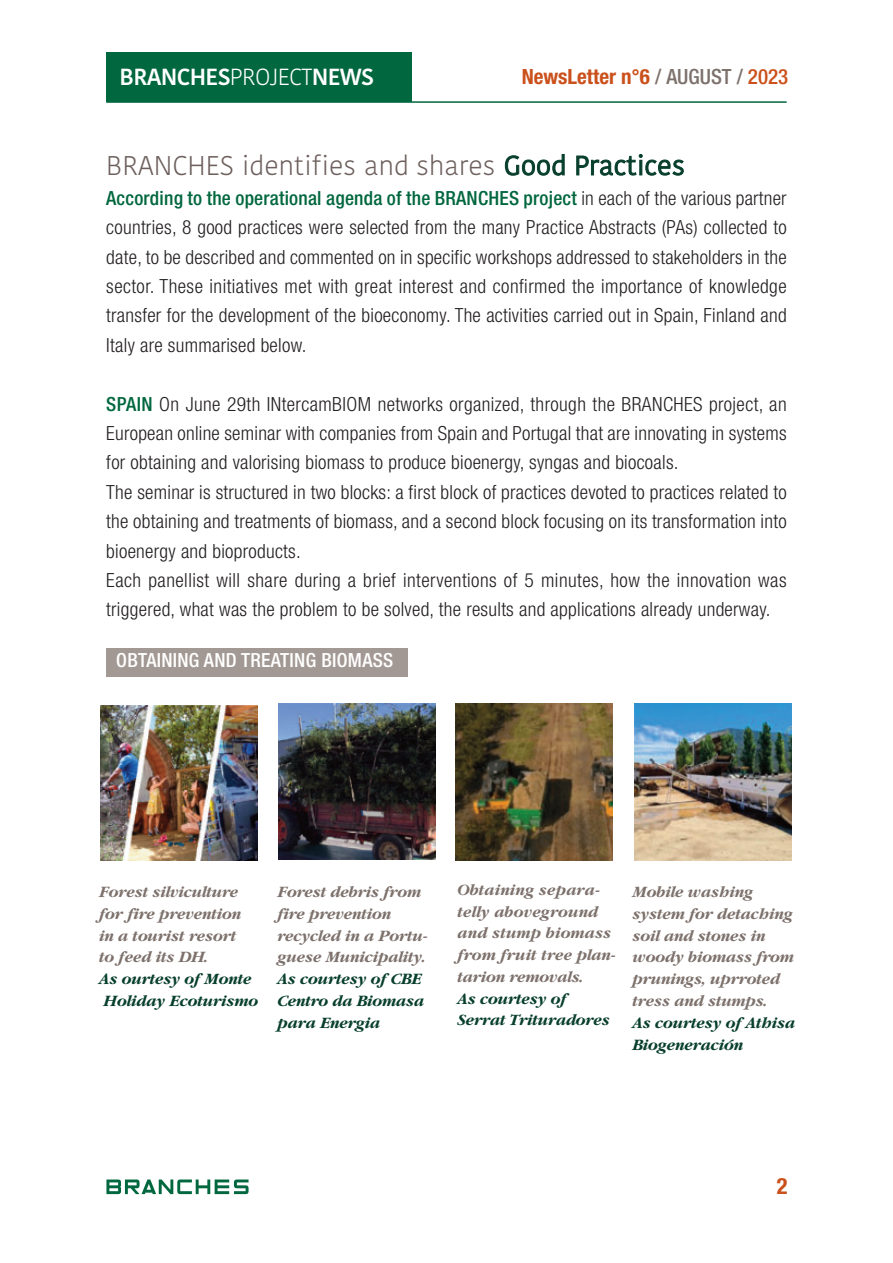
<style>
.page{position:relative;width:893px;height:1263px;background:#fff}
.page>*{position:absolute;margin:0;border:0;box-sizing:border-box;transform-origin:0 0}
.t1{font:300 27px "Kohinoor Bangla";color:#6d605d}
.t2{font:600 23.25px "Kohinoor Bangla";letter-spacing:-.03em;color:#fff}
.t3{font:700 condensed 22.5px "Helvetica Neue";color:#cb511c}
.t4{font:700 condensed 21px "Helvetica Neue";color:#cb511c}
.t5{font:300 condensed 19.5px/29.4px "Helvetica Neue";letter-spacing:.015em;color:#231f20;text-align:justify}
.t6{font:500 condensed 19.5px "Helvetica Neue";letter-spacing:.015em;color:#fff}
.t7{font:italic 700 16.5px/21.8px "Garamond";letter-spacing:-.015em;color:#7d716c}
.t8{font:italic 700 16.5px/21.8px "Garamond";letter-spacing:-.015em;color:#083f2c}
.s1{font-weight:300}
.s2{font-weight:500;color:#7d716c}
.s3{font-weight:500}
.s4{font-weight:400;color:#083f2c}
.s5{font-weight:500;color:#00673e}
</style>
<div class="page">
<svg style="left:106px;top:1179px;width:143px;height:15px"></svg>
<hr style="left:106px;top:101px;width:681px;height:2px;background:#00673e">
<div style="left:106px;top:53px;width:305px;height:49px;background:#00673e"></div>
<img style="left:100px;top:705px;width:158px;height:156px">
<img style="left:278px;top:704px;width:158px;height:156px">
<img style="left:456px;top:704px;width:157px;height:157px">
<img style="left:634px;top:704px;width:158px;height:157px">
<div style="left:106px;top:648px;width:301px;height:28px;background:#a39994"></div>
<p class="t2" style="left:119px;top:63px;width:256px">BRANCHES<span class="s1">PROJECT</span>NEWS</p>
<p class="t4" style="left:522px;top:69px;width:268px">NewsLetter n°6 <span class="s2">/ AUGUST /</span> <span class="s3">2023</span></p>
<h1 class="t1" style="left:106px;top:150px;width:580px">BRANCHES identifies and shares <span class="s4">Good Practices</span></h1>
<p class="t5" style="left:106px;top:185px;width:682px"><span class="s5">According to the operational agenda of the BRANCHES project</span> in each of the various partner countries, 8 good practices were selected from the many Practice Abstracts (PAs) collected to date, to be described and commented on in specific workshops addressed to stakeholders in the sector. These initiatives met with great interest and confirmed the importance of knowledge transfer for the development of the bioeconomy. The activities carried out in Spain, Finland and Italy are summarised below.</p>
<p class="t5" style="left:106px;top:391px;width:682px;text-align:left"><span class="s5">SPAIN</span> On June 29th INtercamBIOM networks organized, through the BRANCHES project, an European online seminar with companies from Spain and Portugal that are innovating in systems for obtaining and valorising biomass to produce bioenergy, syngas and biocoals.<br>The seminar is structured in two blocks: a first block of practices devoted to practices related to the obtaining and treatments of biomass, and a second block focusing on its transformation into bioenergy and bioproducts.<br>Each panellist will share during a brief interventions of 5 minutes, how the innovation was triggered, what was the problem to be solved, the results and applications already underway.</p>
<p class="t6" style="left:116px;top:653px;width:278px">OBTAINING AND TREATING BIOMASS</p>
<p class="t7" style="left:100px;top:880px;width:144px">Forest silviculture for fire prevention in a tourist resort to feed its DH.</p>
<p class="t8" style="left:100px;top:968px;width:161px">As ourtesy of Monte<br>Holiday Ecoturismo</p>
<p class="t7" style="left:278px;top:880px;width:152px">Forest debris from fire prevention recycled in a Portu&shy;guese Municipality.</p>
<p class="t8" style="left:278px;top:968px;width:148px">As courtesy of CBE<br>Centro da Biomasa para Energia</p>
<p class="t7" style="left:459px;top:878px;width:160px">Obtaining separa&shy;telly aboveground and stump biomass from fruit tree plan&shy;tarion removals.</p>
<p class="t8" style="left:459px;top:987px;width:154px">As courtesy of<br>Serrat Trituradores</p>
<p class="t7" style="left:634px;top:880px;width:163px">Mobile washing system for detaching soil and stones in woody biomass from prunings, uprroted tress and stumps.</p>
<p class="t8" style="left:634px;top:1011px;width:164px">As courtesy of Athisa<br>Biogeneración</p>
<p class="t3" style="left:777px;top:1178px;width:12px">2</p>
</div>
